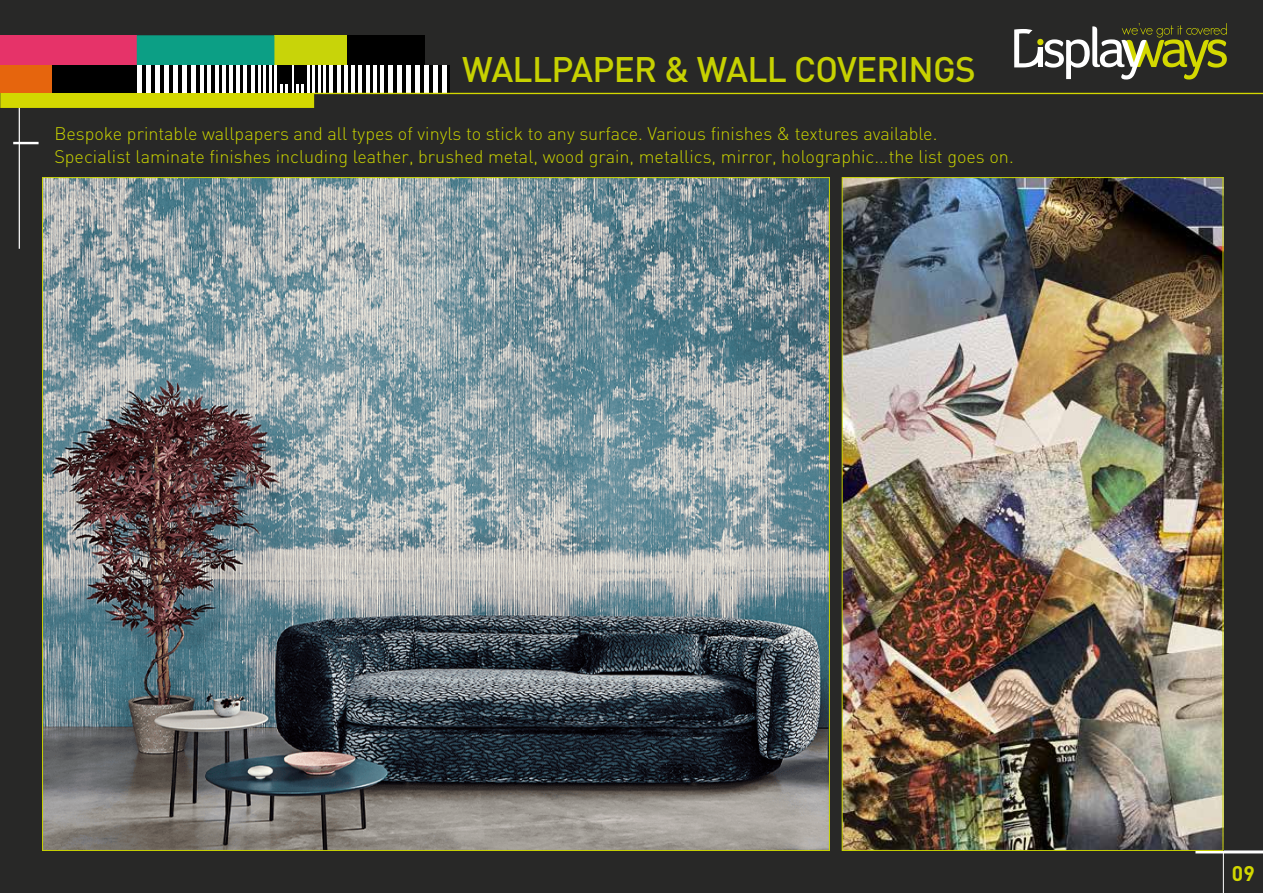
<style>
.page{position:relative;width:1263px;height:893px;background:#282827}
.page>*{position:absolute;margin:0;border:0;box-sizing:border-box;transform-origin:0 0}
.t1{font:500 35.1px "DIN Pro";letter-spacing:-.02em;color:#c7d101}
.t2{font:700 21px "DIN";color:#d3d800}
.t3{font:300 18px/22.5px "DIN";color:#c7d101}
</style>
<div class="page">
<hr style="left:13px;top:142px;width:26px;height:2px;background:#fff">
<hr style="left:19px;top:106px;width:1px;height:143px;background:#fff">
<div style="left:0;top:92px;width:314px;height:16px;background:#d3d800"></div>
<div style="left:0;top:35px;width:137px;height:30px;background:#e63369"></div>
<div style="left:0;top:65px;width:53px;height:28px;background:#e6650d"></div>
<div style="left:52px;top:65px;width:87px;height:28px;background:#000"></div>
<svg style="left:137px;top:35px;width:312px;height:58px;background:#5d8062"></svg>
<hr style="left:312px;top:93px;width:951px;height:1px;background:#d3d800">
<svg style="left:1014px;top:23px;width:213px;height:57px"></svg>
<hr style="left:1195px;top:850px;width:68px;height:3px;background:#fff">
<hr style="left:1223px;top:819px;width:1px;height:74px;background:#fff">
<img style="left:844px;top:179px;width:377px;height:670px">
<img style="left:44px;top:179px;width:783px;height:670px">
<h1 class="t1" style="left:462px;top:46px;width:515px">WALLPAPER &amp; WALL COVERINGS</h1>
<p class="t3" style="left:54px;top:122px;width:961px">Bespoke printable wallpapers and all types of vinyls to stick to any surface. Various finishes &amp; textures available.<br>Specialist laminate finishes including leather, brushed metal, wood grain, metallics, mirror, holographic...the list goes on.</p>
<p class="t2" style="left:1232px;top:860px;width:24px">09</p>
</div>
